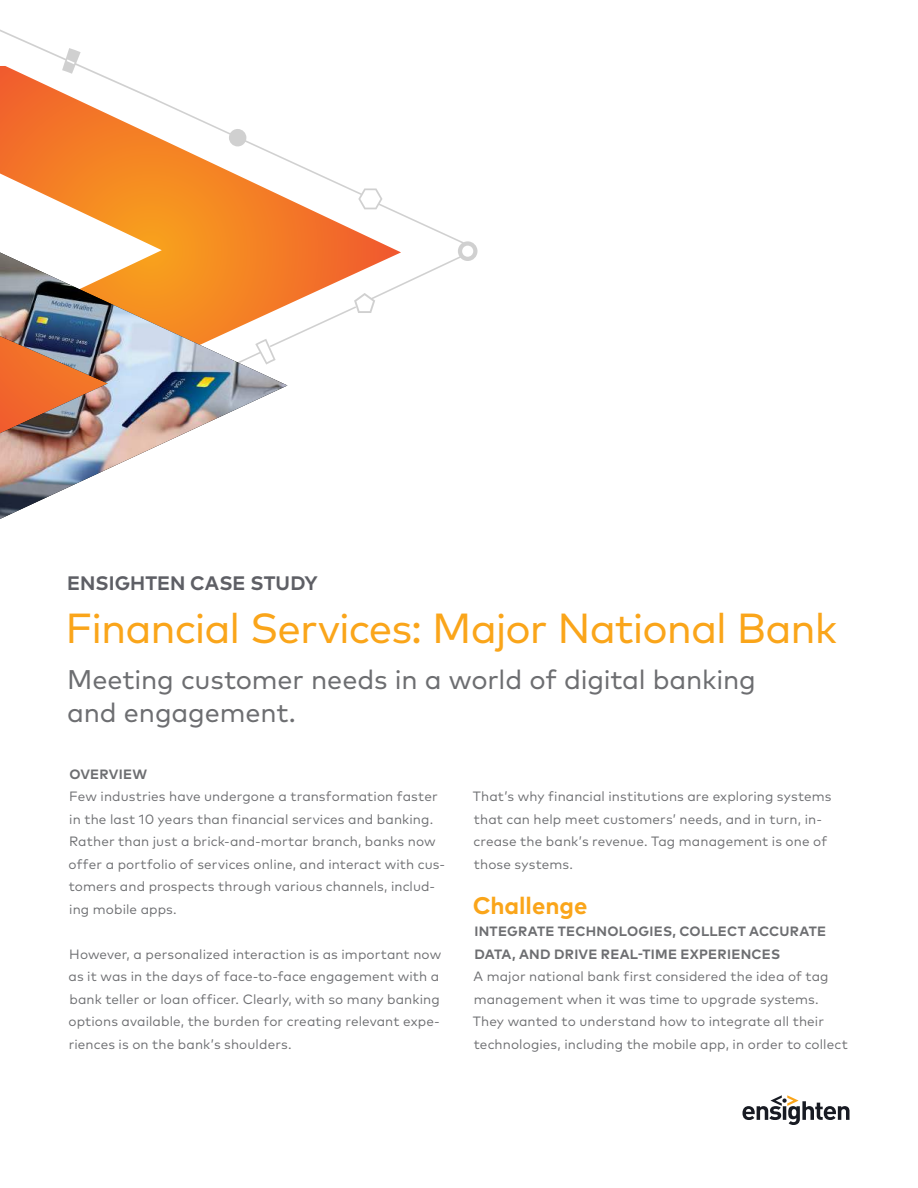
<style>
.page{position:relative;width:918px;height:1188px;background:#fff}
.page>*{position:absolute;margin:0;border:0;box-sizing:border-box;transform-origin:0 0}
.t1{font:42px "Mark Pro";letter-spacing:-.025em;color:#faa51a}
.t2{font:27px/32.4px "Mark Pro";letter-spacing:-.005em;color:#6d6e71}
.t3{font:700 24px "Mark Pro";color:#faa51a}
.t4{font:700 19.5px "Mark Pro";letter-spacing:.005em;color:#5e5f65}
.t5{font:13.5px/22.5px "Mark Pro";letter-spacing:.01em;color:#6d6e71}
.t6{font:700 13.5px/22.5px "Mark Pro";letter-spacing:.02em;color:#6d6e71}
</style>
<div class="page">
<svg style="left:742px;top:1095px;width:108px;height:30px"></svg>
<svg style="left:0;top:29px;width:478px;height:257px"></svg>
<svg style="left:0;top:66px;width:401px;height:320px"></svg>
<img style="left:0;top:244px;width:287px;height:275px">
<h3 class="t4" style="left:67px;top:568px;width:252px">ENSIGHTEN CASE STUDY</h3>
<h1 class="t1" style="left:66px;top:597px;width:773px">Financial Services: Major National Bank</h1>
<h2 class="t2" style="left:67px;top:662px;width:690px">Meeting customer needs in a world of digital banking and engagement.</h2>
<p class="t6" style="left:69px;top:761px;width:79px">OVERVIEW</p>
<p class="t5" style="left:69px;top:784px;width:378px">Few industries have undergone a transformation faster in the last 10 years than financial services and banking.<br>Rather than just a brick-and-mortar branch, banks now offer a portfolio of services online, and interact with cus&shy;tomers and prospects through various channels, includ&shy;ing mobile apps.</p>
<p class="t5" style="left:69px;top:941px;width:374px">However, a personalized interaction is as important now as it was in the days of face-to-face engagement with a bank teller or loan officer. Clearly, with so many banking options available, the burden for creating relevant expe&shy;riences is on the bank’s shoulders.</p>
<p class="t5" style="left:473px;top:784px;width:360px">That’s why financial institutions are exploring systems that can help meet customers’ needs, and in turn, in&shy;crease the bank’s revenue. Tag management is one of those systems.</p>
<h3 class="t3" style="left:473px;top:887px;width:116px">Challenge</h3>
<p class="t6" style="left:474px;top:919px;width:353px">INTEGRATE TECHNOLOGIES, COLLECT ACCURATE<br>DATA, AND DRIVE REAL-TIME EXPERIENCES</p>
<p class="t5" style="left:473px;top:964px;width:377px">A major national bank first considered the idea of tag management when it was time to upgrade systems.<br>They wanted to understand how to integrate all their technologies, including the mobile app, in order to collect</p>
</div>
